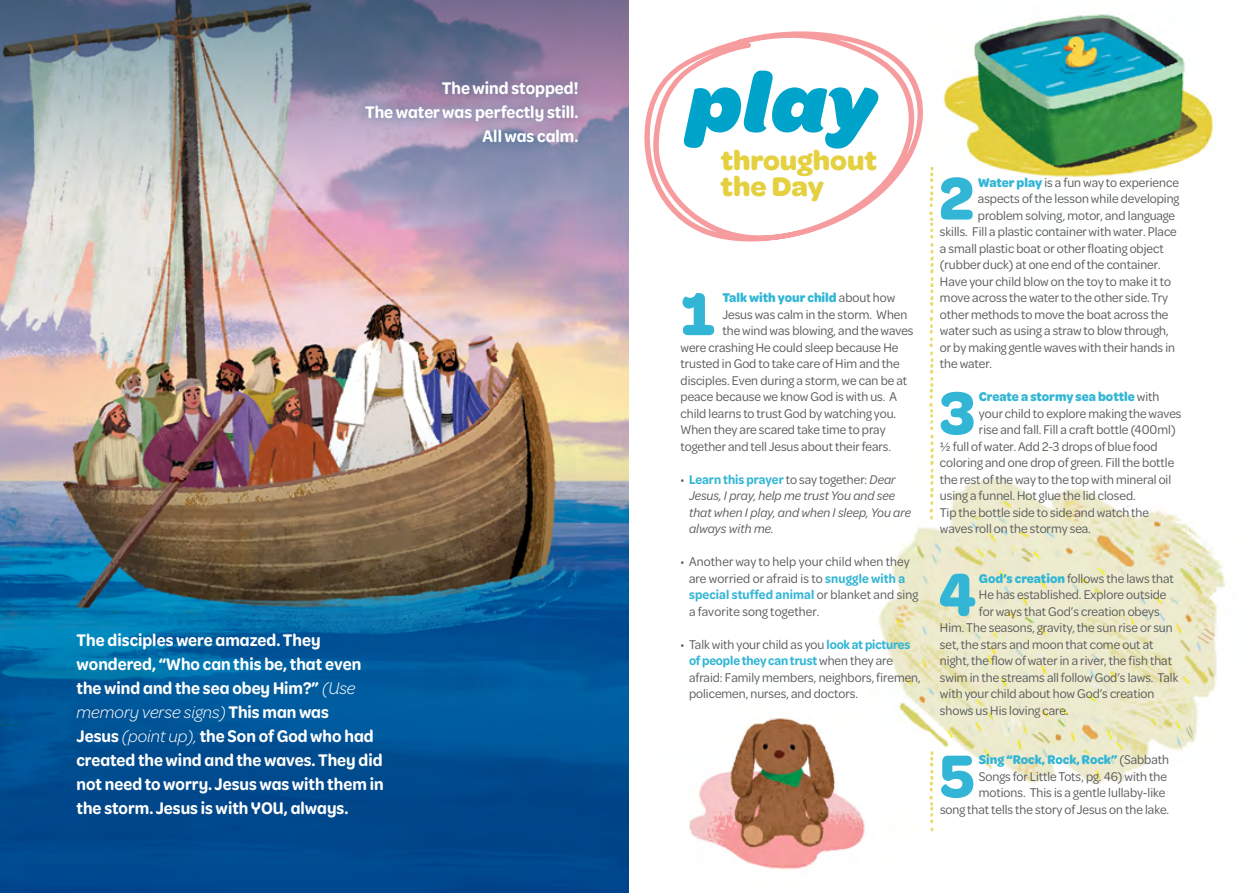
<style>
.page{position:relative;width:1259px;height:893px;background:#fff}
.page>*{position:absolute;margin:0;border:0;box-sizing:border-box;transform-origin:0 0}
.t1{font:italic 900 85.5px "Omnes";color:#00a4ca}
.t2{font:700 64.2px "Omnes Semi Cond";color:#33b6d5}
.t3{font:700 28.95px/25.8px "Omnes";color:#e5d03f}
.t4{font:600 18px/24px "Omnes Semi Cond";color:#fff}
.t5{font:13.5px/16.5px "Omnes Semi Cond";color:#58595b}
.t6{font:italic 13.5px/16.5px "Omnes Semi Cond";color:#58595b}
.t7{font:700 13.5px "Omnes Semi Cond";color:#33b6d5}
.s1{font-weight:300;font-style:italic}
.s2{font-weight:400;color:#58595b}
.s3{font-style:normal}
.s4{font-weight:600;font-style:normal;color:#33b6d5}
.s5{font-weight:600;color:#33b6d5}
.s6{font-weight:700;color:#33b6d5}
</style>
<div class="page">
<img style="left:0;top:208px;width:629px;height:215px">
<img style="left:0;top:423px;width:629px;height:470px">
<img style="left:0;top:0;width:629px;height:208px">
<svg style="left:689px;top:14px;width:537px;height:856px"></svg>
<svg style="left:644px;top:30px;width:282px;height:221px"></svg>
<svg style="left:929px;top:751px;width:4px;height:80px"></svg>
<svg style="left:929px;top:167px;width:4px;height:353px"></svg>
<div style="left:354px;top:68px;width:236px;height:87px;background:#005f7f;opacity:.5"></div>
<h3 class="t4" style="left:365px;top:75px;width:215px;text-align:right">The wind stopped!<br>The water was perfectly still.<br>All was calm.</h3>
<p class="t4" style="left:77px;top:627px;width:309px">The disciples were amazed. They wondered, “Who can this be, that even the wind and the sea obey Him?” <span class="s1">(Use memory verse signs)</span> This man was<br>Jesus <span class="s1">(point up),</span> the Son of God who had created the wind and the waves. They did not need to worry. Jesus was with them in the storm. Jesus is with YOU, always.</p>
<h1 class="t1" style="left:686px;top:46px;width:192px">play</h1>
<h3 class="t3" style="left:720px;top:146px;width:158px">throughout the Day</h3>
<h2 class="t2" style="left:679px;top:269px;width:38px">1</h2>
<p class="t7" style="left:722px;top:288px;width:174px">Talk with your child <span class="s2">about how</span></p>
<p class="t5" style="left:722px;top:305px;width:186px">Jesus was calm in the storm. When</p>
<p class="t5" style="left:722px;top:322px;width:193px">the wind was blowing, and the waves</p>
<p class="t5" style="left:680px;top:338px;width:219px">were crashing He could sleep because He</p>
<p class="t5" style="left:680px;top:355px;width:221px">trusted in God to take care of Him and the</p>
<p class="t5" style="left:680px;top:371px;width:228px">disciples. Even during a storm, we can be at</p>
<p class="t5" style="left:680px;top:388px;width:218px">peace because we know God is with us. A</p>
<p class="t5" style="left:680px;top:404px;width:217px">child learns to trust God by watching you.</p>
<p class="t5" style="left:680px;top:421px;width:207px">When they are scared take time to pray</p>
<p class="t5" style="left:680px;top:437px;width:212px">together and tell Jesus about their fears.</p>
<p class="t6" style="left:689px;top:470px;width:223px;text-indent:-9px"><span class="s3">•</span> <span class="s4">Learn this prayer</span> <span class="s3">to say together:</span> Dear Jesus, I pray, help me trust You and see that when I play, and when I sleep, You are always with me.</p>
<p class="t5" style="left:689px;top:553px;width:231px;text-indent:-9px">• Another way to help your child when they are worried or afraid is to <span class="s5">snuggle with a special stuffed animal</span> or blanket and sing a favorite song together.</p>
<p class="t5" style="left:689px;top:635px;width:233px;text-indent:-9px">• Talk with your child as you <span class="s5">look at pictures of people they can trust</span>when they are afraid: Family members, neighbors, firemen, policemen, nurses, and doctors.</p>
<h2 class="t2" style="left:938px;top:153px;width:38px">2</h2>
<p class="t5" style="left:978px;top:173px;width:202px"><span class="s6">Water play</span> is a fun way to experience</p>
<p class="t5" style="left:978px;top:190px;width:203px">aspects of the lesson while developing</p>
<p class="t5" style="left:978px;top:206px;width:199px">problem solving, motor, and language</p>
<p class="t5" style="left:940px;top:223px;width:238px">skills. Fill a plastic container with water. Place</p>
<p class="t5" style="left:940px;top:239px;width:225px">a small plastic boat or other floating object</p>
<p class="t5" style="left:940px;top:256px;width:222px">(rubber duck) at one end of the container.</p>
<p class="t5" style="left:940px;top:272px;width:232px">Have your child blow on the toy to make it to</p>
<p class="t5" style="left:940px;top:289px;width:230px">move across the water to the other side. Try</p>
<p class="t5" style="left:940px;top:305px;width:230px">other methods to move the boat across the</p>
<p class="t5" style="left:940px;top:322px;width:230px">water such as using a straw to blow through,</p>
<p class="t5" style="left:940px;top:338px;width:236px">or by making gentle waves with their hands in</p>
<p class="t5" style="left:940px;top:355px;width:54px">the water.</p>
<h2 class="t2" style="left:939px;top:368px;width:38px">3</h2>
<p class="t7" style="left:979px;top:387px;width:182px">Create a stormy sea bottle <span class="s2">with</span></p>
<p class="t5" style="left:979px;top:404px;width:204px">your child to explore making the waves</p>
<p class="t5" style="left:979px;top:421px;width:198px">rise and fall. Fill a craft bottle (400ml)</p>
<p class="t5" style="left:940px;top:437px;width:219px">½ full of water. Add 2-3 drops of blue food</p>
<p class="t5" style="left:940px;top:454px;width:236px">coloring and one drop of green. Fill the bottle</p>
<p class="t5" style="left:940px;top:470px;width:233px">the rest of the way to the top with mineral oil</p>
<p class="t5" style="left:940px;top:487px;width:197px">using a funnel. Hot glue the lid closed.</p>
<p class="t5" style="left:940px;top:503px;width:211px">Tip the bottle side to side and watch the</p>
<p class="t5" style="left:940px;top:520px;width:152px">waves roll on the stormy sea.</p>
<h2 class="t2" style="left:939px;top:549px;width:38px">4</h2>
<p class="t5" style="left:979px;top:569px;width:196px"><span class="s6">God’s creation</span> follows the laws that</p>
<p class="t5" style="left:979px;top:586px;width:189px">He has established. Explore outside</p>
<p class="t5" style="left:979px;top:602px;width:182px">for ways that God’s creation obeys</p>
<p class="t5" style="left:940px;top:619px;width:234px">Him. The seasons, gravity, the sun rise or sun</p>
<p class="t5" style="left:940px;top:635px;width:215px">set, the stars and moon that come out at</p>
<p class="t5" style="left:940px;top:652px;width:233px">night, the flow of water in a river, the fish that</p>
<p class="t5" style="left:940px;top:668px;width:240px">swim in the streams all follow God’s laws. Talk</p>
<p class="t5" style="left:940px;top:685px;width:216px">with your child about how God’s creation</p>
<p class="t5" style="left:940px;top:701px;width:130px">shows us His loving care.</p>
<h2 class="t2" style="left:939px;top:731px;width:38px">5</h2>
<p class="t5" style="left:940px;top:751px;width:231px;text-align:right"><span class="s6">Sing “Rock, Rock, Rock”</span> (Sabbath<br>Songs for Little Tots, pg. 46) with the motions. This is a gentle lullaby-like<br>song that tells the story of Jesus on the lake.</p>
</div>
